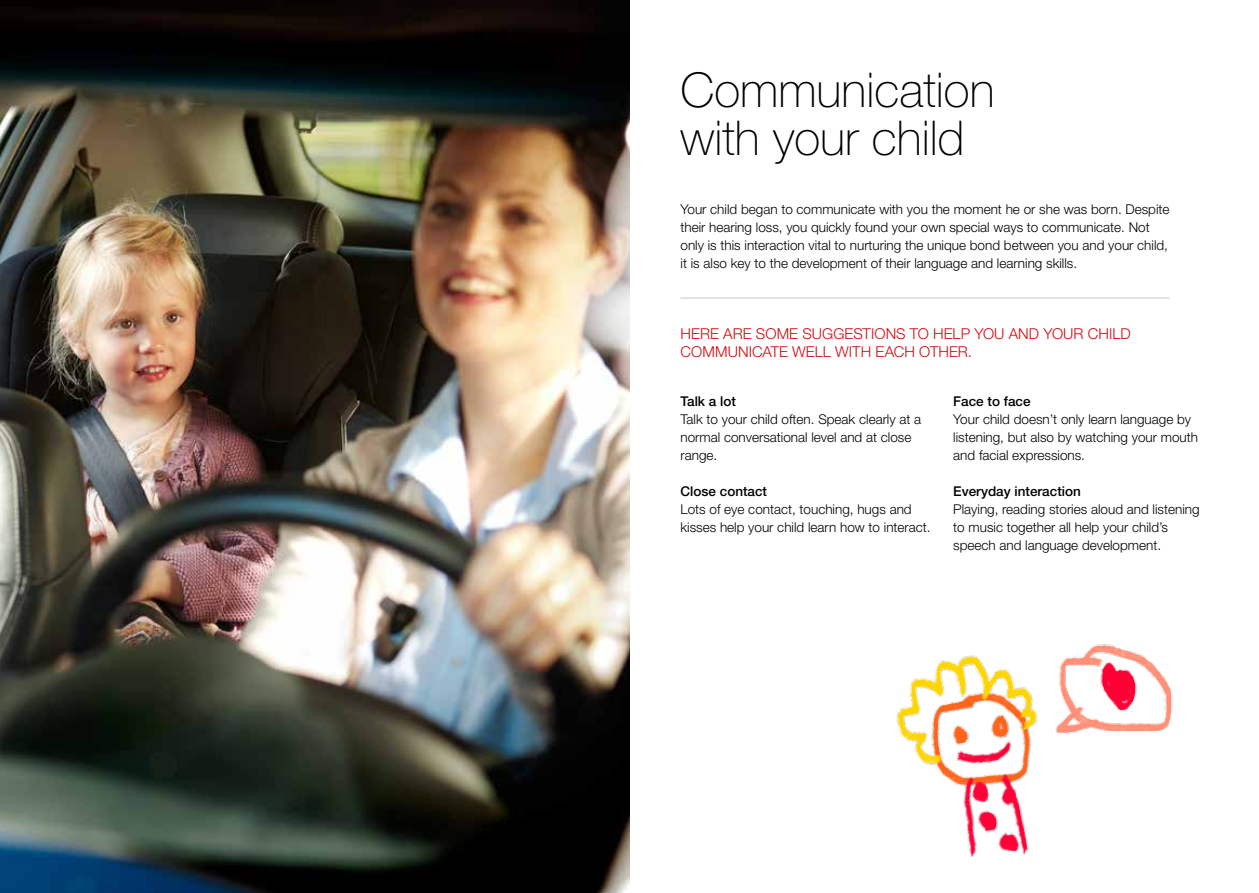
<style>
.page{position:relative;width:1259px;height:893px;background:#fff}
.page>*{position:absolute;margin:0;border:0;box-sizing:border-box;transform-origin:0 0}
.t1{font:100 48px/48px "Helvetica Neue LT Pro";color:#000}
.t2{font:300 15px/18px "Helvetica Neue LT Pro";letter-spacing:.005em;color:#d20a11}
.t3{font:300 13.5px/18px "Helvetica Neue LT Pro";color:#000}
.t4{font:500 13.5px "Helvetica Neue LT Pro";color:#000}
</style>
<div class="page">
<img style="left:0;top:0;width:629px;height:893px">
<img style="left:896px;top:655px;width:142px;height:202px">
<img style="left:1056px;top:644px;width:117px;height:90px">
<hr style="left:680px;top:298px;width:489px;height:1px;background:#c6c6c6">
<h1 class="t1" style="left:680px;top:66px;width:315px">Communication with your child</h1>
<p class="t3" style="left:680px;top:200px;width:490px">Your child began to communicate with you the moment he or she was born. Despite their hearing loss, you quickly found your own special ways to communicate. Not only is this interaction vital to nurturing the unique bond between you and your child, it is also key to the development of their language and learning skills.</p>
<p class="t2" style="left:680px;top:324px;width:452px">HERE ARE SOME SUGGESTIONS TO HELP YOU AND YOUR CHILD<br>COMMUNICATE WELL WITH EACH OTHER.</p>
<p class="t4" style="left:680px;top:393px;width:57px">Talk a lot</p>
<p class="t3" style="left:680px;top:410px;width:242px">Talk to your child often. Speak clearly at a normal conversational level and at close range.</p>
<p class="t4" style="left:680px;top:483px;width:88px">Close contact</p>
<p class="t3" style="left:680px;top:500px;width:252px">Lots of eye contact, touching, hugs and kisses help your child learn how to interact.</p>
<p class="t4" style="left:953px;top:393px;width:79px">Face to face</p>
<p class="t3" style="left:953px;top:410px;width:246px">Your child doesn’t only learn language by listening, but also by watching your mouth and facial expressions.</p>
<p class="t4" style="left:953px;top:483px;width:129px">Everyday interaction</p>
<p class="t3" style="left:953px;top:500px;width:248px">Playing, reading stories aloud and listening to music together all help your child’s speech and language development.</p>
</div>
